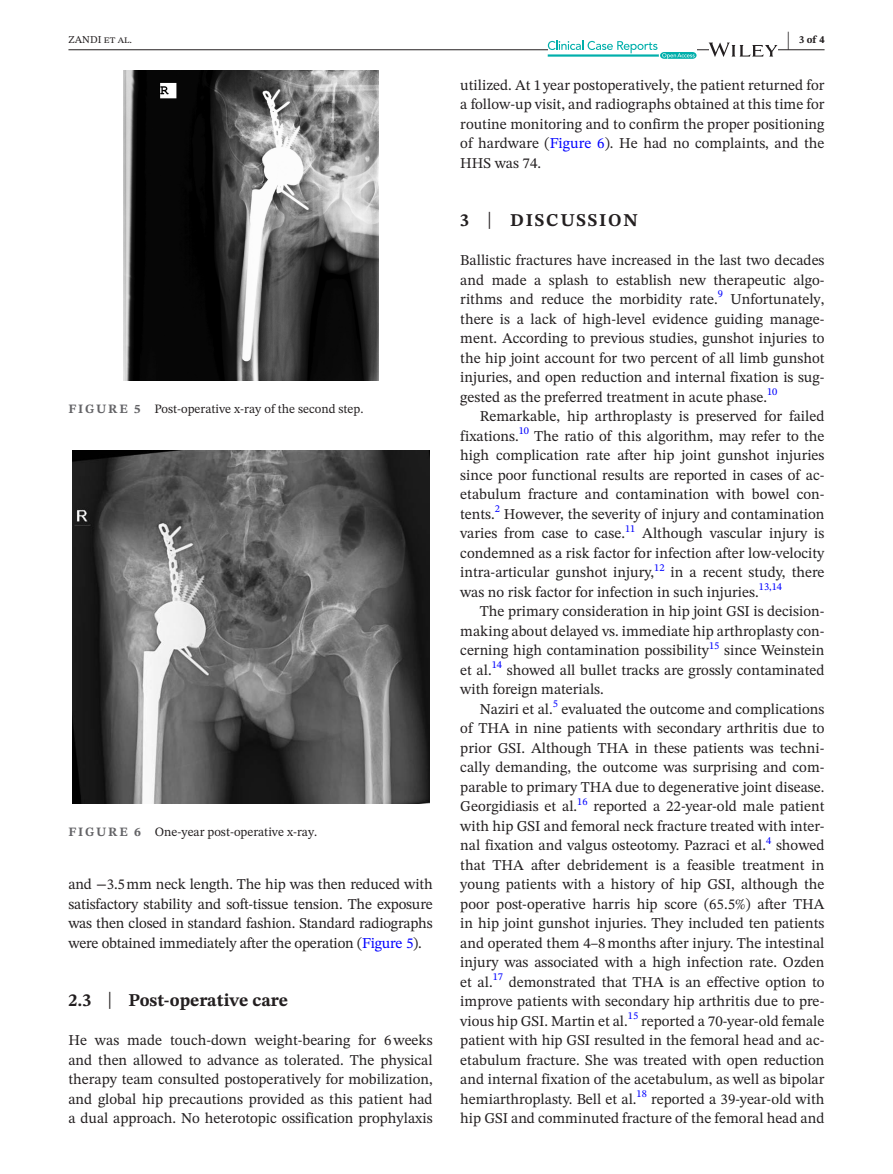
<style>
.page{position:relative;width:893px;height:1174px;background:#fff}
.page>*{position:absolute;margin:0;border:0;box-sizing:border-box;transform-origin:0 0}
.t1{font:700 21px "STIX Two Text";color:#231f20;scale:.42 1}
.t2{font:700 18px "STIX Two Text";color:#231f20}
.t3{font:700 18px "STIX Two Text";letter-spacing:.1em;color:#231f20}
.t4{font:15px/19.5px "STIX Two Text";color:#231f20;text-align:justify}
.t5{font:12.75px "STIX Two Text";color:#231f20}
.t6{font:10.5px "STIX Two Text";color:#00f}
.t7{font:10.5px "STIX Two Text";color:#231f20}
.t8{font:700 10.5px "STIX Two Text";color:#231f20}
.s1{font-weight:700;color:#636366}
.s2{color:#00f}
.s3{font-weight:400;font-size:23.7px}
</style>
<div class="page">
<hr style="left:68px;top:49px;width:756px;height:1px;background:#231f20">
<svg style="left:548px;top:41px;width:148px;height:18px"></svg>
<svg style="left:709px;top:43px;width:68px;height:14px"></svg>
<img style="left:123px;top:70px;width:255px;height:311px">
<div style="left:68px;top:450px;width:365px;height:354px;background:linear-gradient(to bottom,#fff,#fff)"></div>
<img style="left:72px;top:450px;width:357px;height:354px">
<h1 class="t1" style="left:787px;top:24px;width:8px">|</h1>
<p class="t7" style="left:68px;top:32px;width:65px">ZANDI et al.</p>
<p class="t8" style="left:799px;top:32px;width:27px">3 of 4</p>
<p class="t5" style="left:68px;top:399px;width:297px"><span class="s1">FIGURE 5</span> Post-operative x-ray of the second step.</p>
<p class="t5" style="left:68px;top:822px;width:250px"><span class="s1">FIGURE 6</span> One-year post-operative x-ray.</p>
<p class="t4" style="left:68px;top:874px;width:366px">and −3.5mm neck length. The hip was then reduced with satisfactory stability and soft-tissue tension. The exposure was then closed in standard fashion. Standard radiographs were obtained immediately after the operation (<span class="s2">Figure 5</span>).</p>
<p class="t2" style="left:68px;top:987px;width:221px">2.3 <span class="s3">|</span> Post-operative care</p>
<p class="t4" style="left:68px;top:1030px;width:366px">He was made touch-down weight-bearing for 6weeks and then allowed to advance as tolerated. The physical therapy team consulted postoperatively for mobilization, and global hip precautions provided as this patient had a dual approach. No heterotopic ossification prophylaxis</p>
<p class="t4" style="left:460px;top:75px;width:366px">utilized. At 1 year postoperatively, the patient returned for a follow-up visit, and radiographs obtained at this time for routine monitoring and to confirm the proper positioning of hardware (<span class="s2">Figure 6</span>). He had no complaints, and the HHS was 74.</p>
<p class="t3" style="left:460px;top:207px;width:179px">3 <span class="s3">|</span> DISCUSSION</p>
<p class="t4" style="left:460px;top:250px;width:366px">Ballistic fractures have increased in the last two decades and made a splash to establish new therapeutic algo&shy;rithms and reduce the morbidity rate.</p>
<p class="t6" style="left:718px;top:286px;width:7px">9</p>
<p class="t4" style="left:460px;top:289px;width:366px;text-indent:270px">Unfortunately, there is a lack of high-level evidence guiding manage&shy;ment. According to previous studies, gunshot injuries to the hip joint account for two percent of all limb gunshot injuries, and open reduction and internal fixation is sug&shy;gested as the preferred treatment in acute phase.</p>
<p class="t6" style="left:767px;top:384px;width:12px">10</p>
<p class="t4" style="left:460px;top:406px;width:366px;text-indent:20px">Remarkable, hip arthroplasty is preserved for failed fixations.</p>
<p class="t6" style="left:519px;top:423px;width:12px">10</p>
<p class="t4" style="left:460px;top:426px;width:366px;text-indent:74px">The ratio of this algorithm, may refer to the high complication rate after hip joint gunshot injuries since poor functional results are reported in cases of ac&shy;etabulum fracture and contamination with bowel con&shy;tents.</p>
<p class="t6" style="left:495px;top:501px;width:7px">2</p>
<p class="t4" style="left:460px;top:504px;width:366px;text-indent:44px">However, the severity of injury and contamination varies from case to case.</p>
<p class="t6" style="left:625px;top:520px;width:12px">11</p>
<p class="t4" style="left:460px;top:523px;width:366px;text-indent:182px">Although vascular injury is condemned as a risk factor for infection after low-velocity intra-articular gunshot injury,</p>
<p class="t6" style="left:654px;top:559px;width:12px">12</p>
<p class="t4" style="left:460px;top:562px;width:366px;text-indent:210px">in a recent study, there was no risk factor for infection in such injuries.</p>
<p class="t6" style="left:759px;top:579px;width:25px">13,14</p>
<p class="t4" style="left:460px;top:601px;width:366px;text-indent:20px">The primary consideration in hip joint GSI is decision&shy;making about delayed vs. immediate hip arthroplasty con&shy;cerning high contamination possibility</p>
<p class="t6" style="left:709px;top:637px;width:12px">15</p>
<p class="t4" style="left:724px;top:640px;width:102px">since Weinstein</p>
<p class="t4" style="left:460px;top:660px;width:33px">et al.</p>
<p class="t6" style="left:492px;top:657px;width:12px">14</p>
<p class="t4" style="left:507px;top:660px;width:319px">showed all bullet tracks are grossly contaminated</p>
<p class="t4" style="left:460px;top:679px;width:145px">with foreign materials.</p>
<p class="t4" style="left:480px;top:699px;width:75px">Naziri et al.</p>
<p class="t6" style="left:553px;top:696px;width:7px">5</p>
<p class="t4" style="left:460px;top:699px;width:366px;text-indent:101px">evaluated the outcome and complications of THA in nine patients with secondary arthritis due to prior GSI. Although THA in these patients was techni&shy;cally demanding, the outcome was surprising and com&shy;parable to primary THA due to degenerative joint disease.<br>Georgidiasis et al.</p>
<p class="t6" style="left:577px;top:793px;width:12px">16</p>
<p class="t4" style="left:460px;top:796px;width:366px;text-indent:133px">reported a 22-year-old male patient with hip GSI and femoral neck fracture treated with inter&shy;nal fixation and valgus osteotomy. Pazraci et al.</p>
<p class="t6" style="left:766px;top:832px;width:7px">4</p>
<p class="t4" style="left:460px;top:835px;width:366px;text-indent:316px">showed that THA after debridement is a feasible treatment in young patients with a history of hip GSI, although the poor post-operative harris hip score (65.5%) after THA in hip joint gunshot injuries. They included ten patients and operated them 4–8months after injury. The intestinal injury was associated with a high infection rate. Ozden et al.</p>
<p class="t6" style="left:493px;top:969px;width:12px">17</p>
<p class="t4" style="left:460px;top:972px;width:366px;text-indent:49px">demonstrated that THA is an effective option to improve patients with secondary hip arthritis due to pre&shy;vious hip GSI. Martin et al.</p>
<p class="t6" style="left:628px;top:1008px;width:12px">15</p>
<p class="t4" style="left:460px;top:1011px;width:366px;text-indent:181px">reported a 70-year-old female patient with hip GSI resulted in the femoral head and ac&shy;etabulum fracture. She was treated with open reduction and internal fixation of the acetabulum, as well as bipolar hemiarthroplasty. Bell et al.</p>
<p class="t6" style="left:637px;top:1086px;width:12px">18</p>
<p class="t4" style="left:460px;top:1089px;width:366px;text-align:right">reported a 39-year-old with<br>hip GSI and comminuted fracture of the femoral head and</p>
</div>
